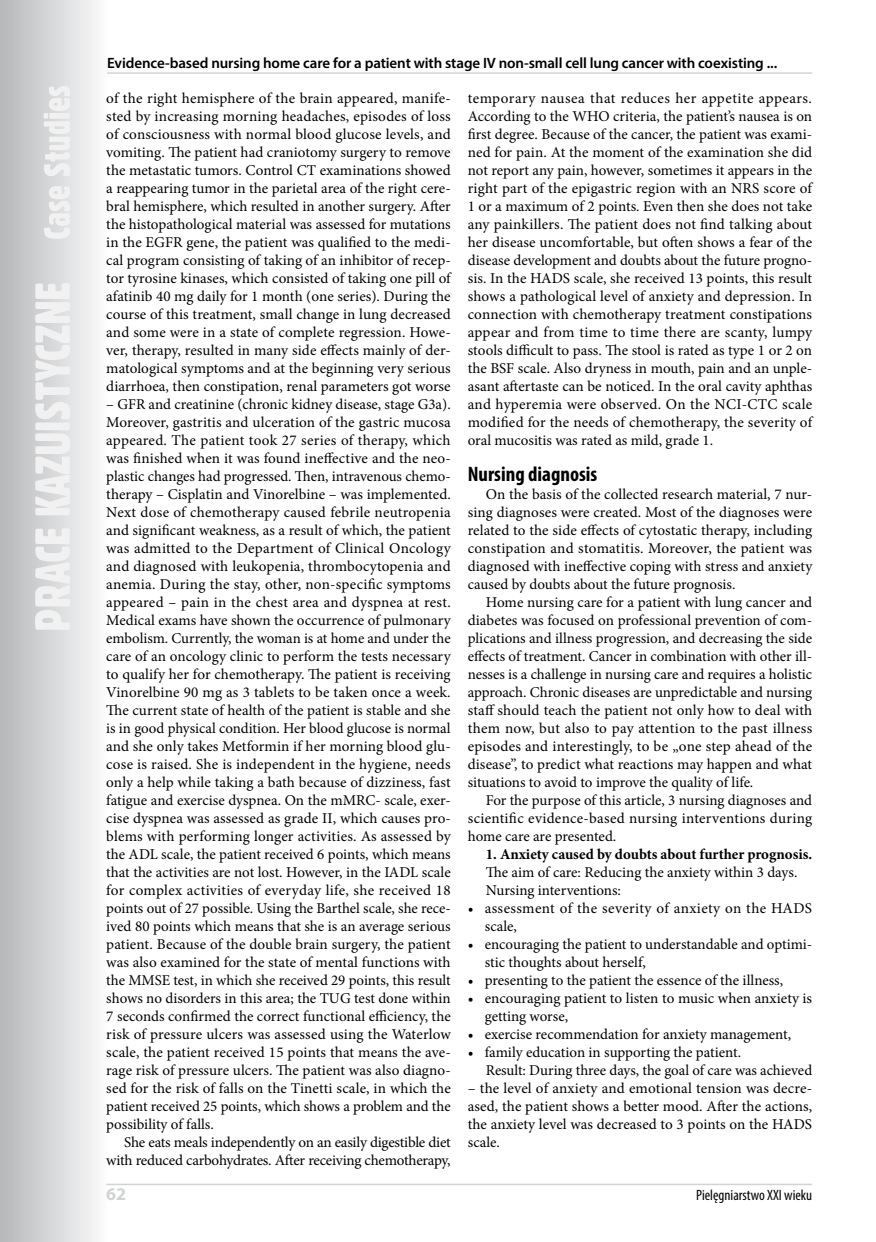
<style>
.page{position:relative;width:876px;height:1242px;background:#fff}
.page>*{position:absolute;margin:0;border:0;box-sizing:border-box;transform-origin:0 0}
.t1{font:700 condensed 21px "Myriad Pro";color:#000}
.t2{font:700 18px "Myriad Pro";color:#d1d3d4}
.t3{font:15px/18px "Minion Pro";color:#000;text-align:justify}
.t4{font:600 15px "Myriad Pro";letter-spacing:-.01em;color:#000}
.t5{font:15px/18px "Minion Pro";letter-spacing:.025em;color:#000}
.t6{font:700 15px "Minion Pro";color:#000}
.t7{font:condensed 15px "Myriad Pro";color:#000}
</style>
<div class="page">
<svg style="left:0;top:0;width:108px;height:1242px"></svg>
<svg style="left:35px;top:86px;width:35px;height:544px"></svg>
<hr style="left:106px;top:1183px;width:706px;height:2px;background:#d1d3d4">
<hr style="left:107px;top:72px;width:705px;height:2px;background:#d1d3d4">
<p class="t4" style="left:107px;top:53px;width:672px">Evidence-based nursing home care for a patient with stage IV non-small cell lung cancer with coexisting ...</p>
<p class="t3" style="left:106px;top:89px;width:346px">of the right hemisphere of the brain appeared, manife&shy;sted by increasing morning headaches, episodes of loss of consciousness with normal blood glucose levels, and vomiting. The patient had craniotomy surgery to remove the metastatic tumors. Control CT examinations showed a reappearing tumor in the parietal area of the right cere&shy;bral hemisphere, which resulted in another surgery. After the histopathological material was assessed for mutations in the EGFR gene, the patient was qualified to the medi&shy;cal program consisting of taking of an inhibitor of recep&shy;tor tyrosine kinases, which consisted of taking one pill of afatinib 40 mg daily for 1 month (one series). During the course of this treatment, small change in lung decreased and some were in a state of complete regression. Howe&shy;ver, therapy, resulted in many side effects mainly of der&shy;matological symptoms and at the beginning very serious diarrhoea, then constipation, renal parameters got worse</p>
<p class="t3" style="left:106px;top:395px;width:346px">– GFR and creatinine (chronic kidney disease, stage G3a).<br>Moreover, gastritis and ulceration of the gastric mucosa appeared. The patient took 27 series of therapy, which was finished when it was found ineffective and the neo&shy;plastic changes had progressed. Then, intravenous chemo&shy;therapy – Cisplatin and Vinorelbine – was implemented.<br>Next dose of chemotherapy caused febrile neutropenia and significant weakness, as a result of which, the patient was admitted to the Department of Clinical Oncology and diagnosed with leukopenia, thrombocytopenia and anemia. During the stay, other, non-specific symptoms appeared – pain in the chest area and dyspnea at rest.<br>Medical exams have shown the occurrence of pulmonary embolism. Currently, the woman is at home and under the care of an oncology clinic to perform the tests necessary to qualify her for chemotherapy. The patient is receiving Vinorelbine 90 mg as 3 tablets to be taken once a week.<br>The current state of health of the patient is stable and she is in good physical condition. Her blood glucose is normal and she only takes Metformin if her morning blood glu&shy;cose is raised. She is independent in the hygiene, needs only a help while taking a bath because of dizziness, fast fatigue and exercise dyspnea. On the mMRC- scale, exer&shy;cise dyspnea was assessed as grade II, which causes pro&shy;blems with performing longer activities. As assessed by the ADL scale, the patient received 6 points, which means that the activities are not lost. However, in the IADL scale for complex activities of everyday life, she received 18 points out of 27 possible. Using the Barthel scale, she rece&shy;ived 80 points which means that she is an average serious patient. Because of the double brain surgery, the patient was also examined for the state of mental functions with the MMSE test, in which she received 29 points, this result shows no disorders in this area; the TUG test done within 7 seconds confirmed the correct functional efficiency, the risk of pressure ulcers was assessed using the Waterlow scale, the patient received 15 points that means the ave&shy;rage risk of pressure ulcers. The patient was also diagno&shy;sed for the risk of falls on the Tinetti scale, in which the patient received 25 points, which shows a problem and the possibility of falls.</p>
<p class="t3" style="left:106px;top:1133px;width:346px;text-align:right">She eats meals independently on an easily digestible diet with reduced carbohydrates. After receiving chemotherapy,</p>
<p class="t3" style="left:468px;top:89px;width:346px">temporary nausea that reduces her appetite appears.<br>According to the WHO criteria, the patient’s nausea is on first degree. Because of the cancer, the patient was exami&shy;ned for pain. At the moment of the examination she did not report any pain, however, sometimes it appears in the right part of the epigastric region with an NRS score of 1 or a maximum of 2 points. Even then she does not take any painkillers. The patient does not find talking about her disease uncomfortable, but often shows a fear of the disease development and doubts about the future progno&shy;sis. In the HADS scale, she received 13 points, this result shows a pathological level of anxiety and depression. In connection with chemotherapy treatment constipations appear and from time to time there are scanty, lumpy stools difficult to pass. The stool is rated as type 1 or 2 on the BSF scale. Also dryness in mouth, pain and an unple&shy;asant aftertaste can be noticed. In the oral cavity aphthas and hyperemia were observed. On the NCI-CTC scale modified for the needs of chemotherapy, the severity of oral mucositis was rated as mild, grade 1.</p>
<h1 class="t1" style="left:468px;top:461px;width:131px">Nursing diagnosis</h1>
<p class="t3" style="left:468px;top:485px;width:346px;text-indent:18px">On the basis of the collected research material, 7 nur&shy;sing diagnoses were created. Most of the diagnoses were related to the side effects of cytostatic therapy, including constipation and stomatitis. Moreover, the patient was diagnosed with ineffective coping with stress and anxiety caused by doubts about the future prognosis.</p>
<p class="t3" style="left:468px;top:593px;width:346px;text-indent:18px">Home nursing care for a patient with lung cancer and diabetes was focused on professional prevention of com&shy;plications and illness progression, and decreasing the side effects of treatment. Cancer in combination with other ill&shy;nesses is a challenge in nursing care and requires a holistic approach. Chronic diseases are unpredictable and nursing staff should teach the patient not only how to deal with them now, but also to pay attention to the past illness episodes and interestingly, to be „one step ahead of the disease”, to predict what reactions may happen and what situations to avoid to improve the quality of life.</p>
<p class="t3" style="left:468px;top:791px;width:346px;text-indent:18px">For the purpose of this article, 3 nursing diagnoses and scientific evidence-based nursing interventions during home care are presented.</p>
<p class="t6" style="left:486px;top:844px;width:328px">1. Anxiety caused by doubts about further prognosis.</p>
<p class="t3" style="left:486px;top:863px;width:313px">The aim of care: Reducing the anxiety within 3 days.<br>Nursing interventions:</p>
<p class="t5" style="left:485px;top:899px;width:329px;text-indent:-17px">• assessment of the severity of anxiety on the HADS scale,</p>
<p class="t3" style="left:485px;top:935px;width:329px;text-indent:-17px">• encouraging the patient to understandable and optimi&shy;stic thoughts about herself,</p>
<p class="t3" style="left:468px;top:971px;width:317px">• presenting to the patient the essence of the illness,</p>
<p class="t3" style="left:485px;top:989px;width:329px;text-indent:-17px">• encouraging patient to listen to music when anxiety is getting worse,</p>
<p class="t3" style="left:468px;top:1025px;width:325px">• exercise recommendation for anxiety management,</p>
<p class="t3" style="left:486px;top:1043px;width:328px;text-indent:-18px">• family education in supporting the patient.<br>Result: During three days, the goal of care was achieved</p>
<p class="t3" style="left:468px;top:1079px;width:346px">– the level of anxiety and emotional tension was decre&shy;ased, the patient shows a better mood. After the actions, the anxiety level was decreased to 3 points on the HADS scale.</p>
<p class="t2" style="left:106px;top:1182px;width:21px">62</p>
<p class="t7" style="left:696px;top:1186px;width:118px">Pielęgniarstwo XXI wieku</p>
</div>
